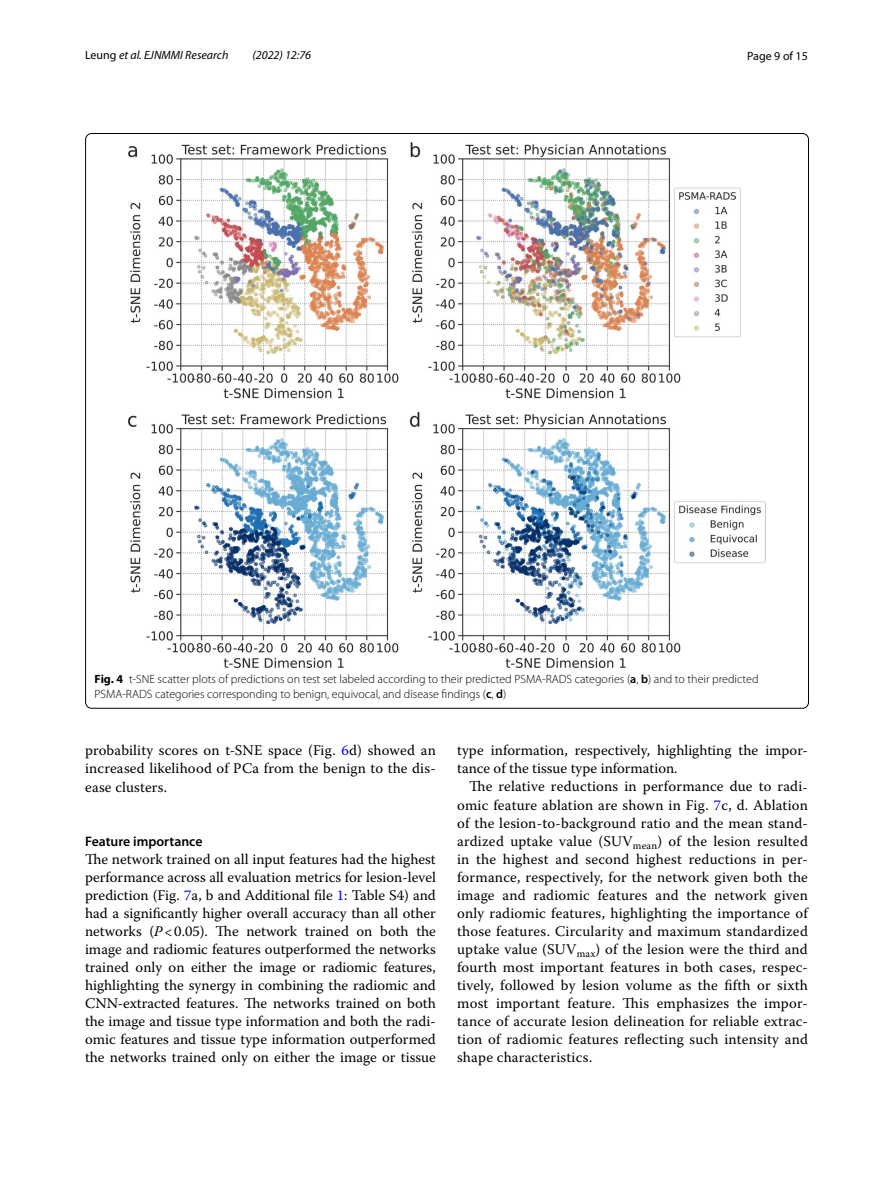
<style>
.page{position:relative;width:893px;height:1187px;background:#fff}
.page>*{position:absolute;margin:0;border:0;box-sizing:border-box;transform-origin:0 0}
.t1{font:14.7px/18px "Warnock Pro";letter-spacing:.005em;color:#000;text-align:justify}
.t2{font:600 13.8px "Myriad Pro";color:#000}
.t3{font:300 12px/15px "Myriad Pro";color:#000}
.t4{font:italic 12px "Myriad Pro";color:#000}
.t5{font:12px "Myriad Pro";color:#000}
.s1{font-style:normal}
.s2{font-weight:700}
.s3{font-weight:600}
.s4{color:#00f}
.s5{font-style:italic}
</style>
<div class="page">
<img style="left:128px;top:142px;width:638px;height:525px">
<p class="t4" style="left:85px;top:48px;width:145px"><span class="s1">Leung</span> et al. EJNMMI Research</p>
<p class="t4" style="left:252px;top:48px;width:60px">(2022) 12:76</p>
<p class="t5" style="left:747px;top:48px;width:62px">Page 9 of 15</p>
<p class="t3" style="left:95px;top:671px;width:665px"><span class="s2">Fig. 4</span> t-SNE scatter plots of predictions on test set labeled according to their predicted PSMA-RADS categories (<span class="s3">a</span>, <span class="s3">b</span>) and to their predicted<br>PSMA-RADS categories corresponding to benign, equivocal, and disease findings (<span class="s3">c</span>, <span class="s3">d</span>)</p>
<p class="t1" style="left:85px;top:741px;width:352px">probability scores on t-SNE space (Fig. <span class="s4">6</span>d) showed an increased likelihood of PCa from the benign to the dis&shy;ease clusters.</p>
<p class="t2" style="left:85px;top:832px;width:119px">Feature importance</p>
<p class="t1" style="left:85px;top:849px;width:352px">The network trained on all input features had the highest performance across all evaluation metrics for lesion-level prediction (Fig. <span class="s4">7</span>a, b and Additional file <span class="s4">1</span>: Table S4) and had a significantly higher overall accuracy than all other networks (<span class="s5">P</span>&lt;0.05). The network trained on both the image and radiomic features outperformed the networks trained only on either the image or radiomic features, highlighting the synergy in combining the radiomic and CNN-extracted features. The networks trained on both the image and tissue type information and both the radi&shy;omic features and tissue type information outperformed the networks trained only on either the image or tissue</p>
<p class="t1" style="left:457px;top:741px;width:352px">type information, respectively, highlighting the impor&shy;tance of the tissue type information.</p>
<p class="t1" style="left:457px;top:777px;width:352px;text-indent:12px">The relative reductions in performance due to radi&shy;omic feature ablation are shown in Fig. <span class="s4">7</span>c, d. Ablation of the lesion-to-background ratio and the mean stand&shy;ardized uptake value (SUV<sub>mean</sub>) of the lesion resulted in the highest and second highest reductions in per&shy;formance, respectively, for the network given both the image and radiomic features and the network given only radiomic features, highlighting the importance of those features. Circularity and maximum standardized uptake value (SUV<sub>max</sub>) of the lesion were the third and fourth most important features in both cases, respec&shy;tively, followed by lesion volume as the fifth or sixth most important feature. This emphasizes the impor&shy;tance of accurate lesion delineation for reliable extrac&shy;tion of radiomic features reflecting such intensity and shape characteristics.</p>
</div>
